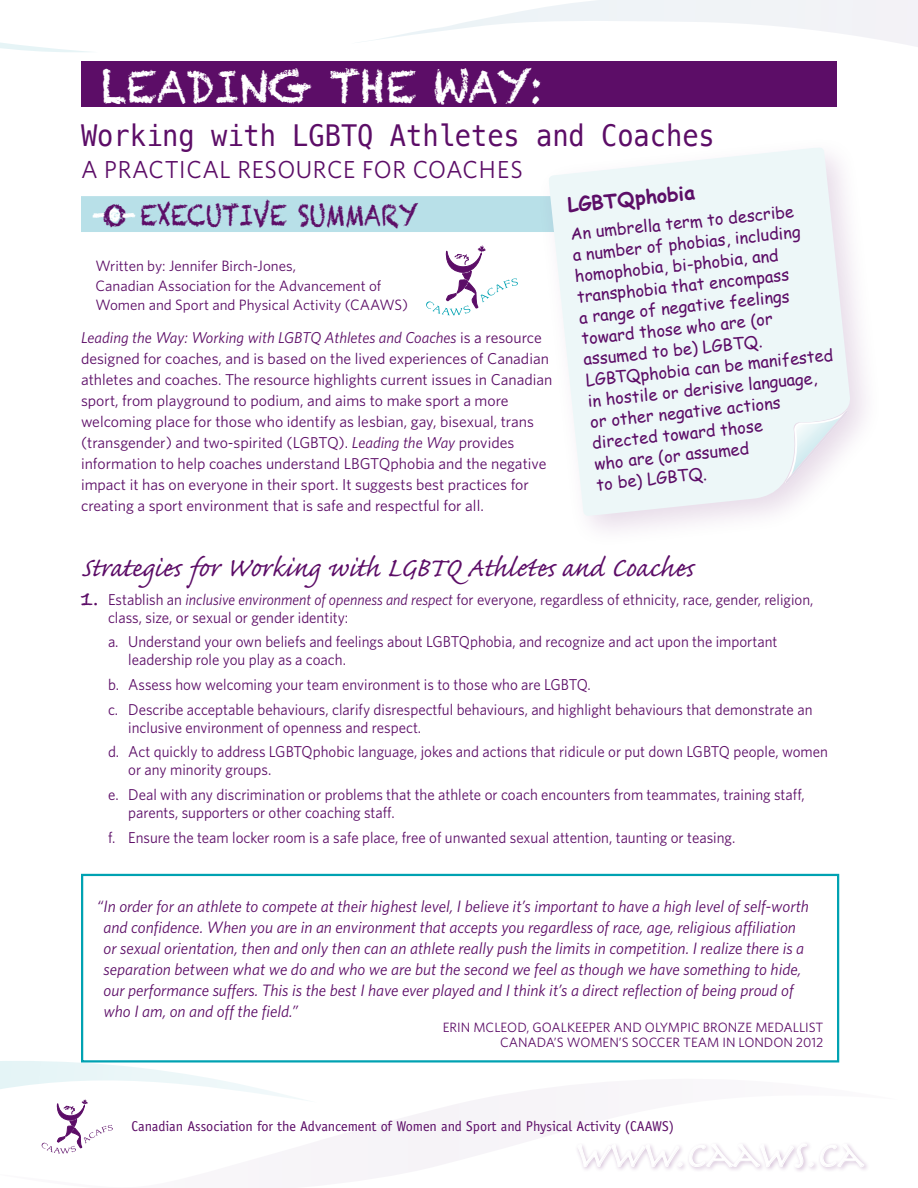
<style>
.page{position:relative;width:918px;height:1188px;background:#fff}
.page>*{position:absolute;margin:0;border:0;box-sizing:border-box;transform-origin:0 0}
.t1{font:44.25px "Chalkduster";color:#fff;scale:.91 1}
.Sections{font:36px "Herculanum";color:#fff}
.Yellow_text{font:34.5px "Caflisch Script Pro";color:#5c0d67}
.Sub_section{font:29.55px "Menlo";color:#5c0d67;scale:.91 1}
.Section_with_rule{font:28.65px "Chalkduster";color:#5c0d67;scale:1.25 1}
.Sub_section-2{font:24.6px "Whitney";letter-spacing:.025em;color:#5c0d67}
.t2{font:700 19.5px "Comic Sans MS";color:#5c0d67}
.quotation{font:italic 16.5px/21px "Whitney";color:#5c0d67}
.italic_purple{font:16.5px/21px "Comic Sans MS";color:#5c0d67}
.List_Paragraph{font:15.75px/18px "Whitney";color:#5c0d67;scale:.95 1}
.List_Paragraph-2{font:15.75px/21px "Whitney";color:#5c0d67}
.t3{font:15px/19.5px "Whitney";color:#5c0d67}
.t4{font:14.25px "Officina Sans";color:#5c0d67}
.t5{font:13.5px "Whitney";color:#5c0d67}
.s1{color:#fff}
.s2{color:#b8e0e8}
.s3{font-style:italic}
.s4{font-family:"Bradley Hand ITCTT Bold";font-size:24px}
</style>
<div class="page">
<svg style="left:311px;top:1087px;width:246px;height:99px"></svg>
<svg style="left:0;top:42px;width:90px;height:10px"></svg>
<svg style="left:369px;top:0;width:549px;height:47px"></svg>
<div style="left:81px;top:61px;width:756px;height:46px;background:#5c0d67"></div>
<div style="left:81px;top:196px;width:474px;height:36px;background:#b8e0e8"></div>
<svg style="left:0;top:1061px;width:318px;height:93px"></svg>
<div style="left:536px;top:135px;width:348px;height:415px;background:#5c0d67;opacity:.15"></div>
<svg style="left:548px;top:146px;width:304px;height:371px;background:#eff6f8"></svg>
<div style="left:575px;top:1141px;width:295px;height:33px;background:#5c0d67;opacity:.3"></div>
<svg style="left:577px;top:1143px;width:237px;height:25px"></svg>
<svg style="left:820px;top:1143px;width:45px;height:25px"></svg>
<svg style="left:426px;top:245px;width:92px;height:70px"></svg>
<div style="left:81px;top:874px;width:758px;height:189px;border:2px solid #00a2b2"></div>
<p class="t1" style="left:101px;top:60px;width:487px">LEADING THE WAY:</p>
<p class="Sub_section" style="left:81px;top:115px;width:698px">Working with LGBTQ Athletes and Coaches</p>
<p class="Sub_section-2" style="left:81px;top:155px;width:443px">A PRACTICAL RESOURCE FOR COACHES</p>
<p class="Section_with_rule" style="left:92px;top:198px;width:371px"><span class="s1">-</span>O<span class="s1">•-</span> EXECUTIVE SUMMARY<span class="s2">----------</span></p>
<p class="t2" style="left:566px;top:191px;width:129px;rotate:-6deg">LGBTQphobia</p>
<p class="italic_purple" style="left:569px;top:223px;width:250px;rotate:-6deg">An umbrella term to describe<br>a number of phobias, including homophobia, bi-phobia, and transphobia that encompass<br>a range of negative feelings toward those who are (or assumed to be) LGBTQ.<br>LGBTQphobia can be manifested in hostile or derisive language, or other negative actions directed toward those<br>who are (or assumed<br>to be) LGBTQ.</p>
<p class="t3" style="left:96px;top:256px;width:314px">Written by: Jennifer Birch-Jones,<br>Canadian Association for the Advancement of<br>Women and Sport and Physical Activity (CAAWS)</p>
<p class="List_Paragraph-2" style="left:81px;top:327px;width:473px"><span class="s3">Leading the Way: Working with LGBTQ Athletes and Coaches</span> is a resource designed for coaches, and is based on the lived experiences of Canadian athletes and coaches. The resource highlights current issues in Canadian sport, from playground to podium, and aims to make sport a more welcoming place for those who identify as lesbian, gay, bisexual, trans (transgender) and two-spirited (LGBTQ). <span class="s3">Leading the Way</span> provides information to help coaches understand LBGTQphobia and the negative impact it has on everyone in their sport. It suggests best practices for creating a sport environment that is safe and respectful for all.</p>
<p class="Yellow_text" style="left:81px;top:550px;width:616px">Strategies for Working with LGBTQ Athletes and Coaches</p>
<p class="List_Paragraph" style="left:108px;top:590px;width:744px;text-indent:-27px"><span class="s4">1.</span> Establish an <span class="s3">inclusive environment of openness and respect</span> for everyone, regardless of ethnicity, race, gender, religion, class, size, or sexual or gender identity:</p>
<p class="List_Paragraph" style="left:128px;top:632px;width:685px;text-indent:-20px">a. Understand your own beliefs and feelings about LGBTQphobia, and recognize and act upon the important leadership role you play as a coach.</p>
<p class="List_Paragraph" style="left:108px;top:675px;width:510px">b. Assess how welcoming your team environment is to those who are LGBTQ.</p>
<p class="List_Paragraph" style="left:128px;top:700px;width:722px;text-indent:-20px">c. Describe acceptable behaviours, clarify disrespectful behaviours, and highlight behaviours that demonstrate an inclusive environment of openness and respect.</p>
<p class="List_Paragraph" style="left:128px;top:743px;width:738px;text-indent:-20px">d. Act quickly to address LGBTQphobic language, jokes and actions that ridicule or put down LGBTQ people, women or any minority groups.</p>
<p class="List_Paragraph" style="left:128px;top:785px;width:714px;text-indent:-20px">e. Deal with any discrimination or problems that the athlete or coach encounters from teammates, training staff, parents, supporters or other coaching staff.</p>
<p class="List_Paragraph" style="left:108px;top:828px;width:662px">f. Ensure the team locker room is a safe place, free of unwanted sexual attention, taunting or teasing.</p>
<p class="quotation" style="left:104px;top:896px;width:707px;text-indent:-7px">“In order for an athlete to compete at their highest level, I believe it’s important to have a high level of self-worth and confidence. When you are in an environment that accepts you regardless of race, age, religious affiliation or sexual orientation, then and only then can an athlete really push the limits in competition. I realize there is a separation between what we do and who we are but the second we feel as though we have something to hide, our performance suffers. This is the best I have ever played and I think it’s a direct reflection of being proud of who I am, on and off the field.”</p>
<p class="t5" style="left:443px;top:1019px;width:382px">ERIN MCLEOD, GOALKEEPER AND OLYMPIC BRONZE MEDALLIST</p>
<p class="t5" style="left:500px;top:1034px;width:325px">CANADA’S WOMEN’S SOCCER TEAM IN LONDON 2012</p>
<p class="t4" style="left:131px;top:1118px;width:544px">Canadian Association for the Advancement of Women and Sport and Physical Activity (CAAWS)</p>
<p class="Sections" style="left:576px;top:1132px;width:294px">www.caaws.ca</p>
</div>
